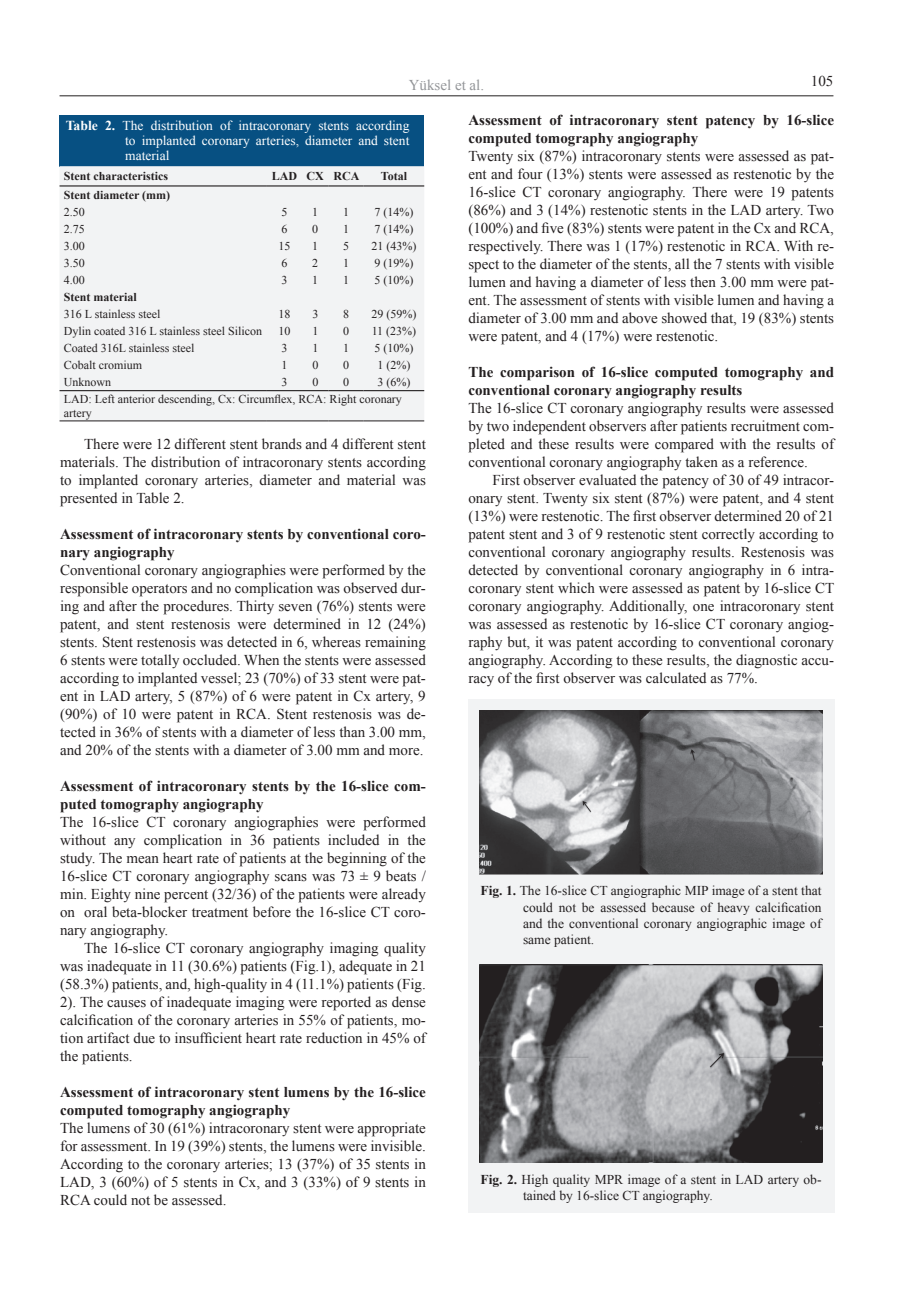
<style>
.page{position:relative;width:910px;height:1297px;background:#fff}
.page>*{position:absolute;margin:0;border:0;box-sizing:border-box;transform-origin:0 0}
.t1{font:15px/18px "Times New Roman";color:#231f20;text-align:justify}
.t2{font:700 15px/18px "Times New Roman";color:#231f20}
.t3{font:15px "Times New Roman";color:#939598}
.t4{font:13.5px/16.2px "Times New Roman";color:#231f20}
.t5{font:13.5px/14.9px "Times New Roman";color:#fff;text-align:justify}
.t6{font:12px/17.1px "Times New Roman";color:#231f20}
.t7{font:700 12px "Times New Roman";color:#231f20}
.s1{font-weight:700;font-size:13.65px}
.s2{font-weight:700}
</style>
<div class="page">
<hr style="left:60px;top:96px;width:773px;height:1px;background:#231f20">
<div style="left:60px;top:115px;width:364px;height:51px;background:#075082"></div>
<div style="left:60px;top:166px;width:364px;height:254px;background:#f2f3f4"></div>
<hr style="left:60px;top:185px;width:207px;height:2px;background:#231f20">
<hr style="left:267px;top:185px;width:35px;height:2px;background:#231f20">
<hr style="left:302px;top:185px;width:27px;height:2px;background:#231f20">
<hr style="left:329px;top:185px;width:35px;height:2px;background:#231f20">
<hr style="left:364px;top:185px;width:60px;height:2px;background:#231f20">
<hr style="left:60px;top:390px;width:207px;height:1px;background:#231f20">
<hr style="left:267px;top:390px;width:35px;height:1px;background:#231f20">
<svg style="left:302px;top:390px;width:27px;height:1px"></svg>
<hr style="left:329px;top:390px;width:35px;height:1px;background:#231f20">
<hr style="left:364px;top:390px;width:60px;height:1px;background:#231f20">
<hr style="left:60px;top:420px;width:207px;height:1px;background:#231f20">
<hr style="left:267px;top:420px;width:35px;height:1px;background:#231f20">
<svg style="left:302px;top:420px;width:27px;height:1px"></svg>
<hr style="left:329px;top:420px;width:35px;height:1px;background:#231f20">
<hr style="left:364px;top:420px;width:60px;height:1px;background:#231f20">
<div style="left:468px;top:955px;width:366px;height:258px;background:#f2f3f4"></div>
<div style="left:468px;top:699px;width:366px;height:258px;background:#f2f3f4"></div>
<img style="left:480px;top:964px;width:342px;height:198px">
<img style="left:480px;top:711px;width:342px;height:163px">
<p class="t3" style="left:409px;top:75px;width:77px">Yüksel et al.</p>
<p class="t1" style="left:811px;top:72px;width:24px">105</p>
<p class="t5" style="left:125px;top:118px;width:286px;text-indent:-60px"><span class="s1">Table 2.</span> The distribution of intracoronary stents according to implanted coronary arteries, diameter and stent material</p>
<p class="t7" style="left:64px;top:168px;width:106px">Stent characteristics</p>
<p class="t7" style="left:272px;top:168px;width:89px">LAD CX RCA</p>
<p class="t7" style="left:381px;top:168px;width:28px">Total</p>
<p class="t7" style="left:64px;top:186px;width:108px">Stent diameter (mm)</p>
<p class="t6" style="left:64px;top:203px;width:22px">2.50</p>
<p class="t6" style="left:281px;top:203px;width:7px">5</p>
<p class="t6" style="left:312px;top:203px;width:7px">1</p>
<p class="t6" style="left:343px;top:203px;width:7px">1</p>
<p class="t6" style="left:374px;top:203px;width:40px">7 (14%)</p>
<p class="t6" style="left:64px;top:220px;width:22px">2.75</p>
<p class="t6" style="left:281px;top:220px;width:7px">6</p>
<p class="t6" style="left:312px;top:220px;width:7px">0</p>
<p class="t6" style="left:343px;top:220px;width:7px">1</p>
<p class="t6" style="left:374px;top:220px;width:40px">7 (14%)</p>
<p class="t6" style="left:64px;top:237px;width:22px">3.00</p>
<p class="t6" style="left:278px;top:237px;width:13px">15</p>
<p class="t6" style="left:312px;top:237px;width:7px">1</p>
<p class="t6" style="left:343px;top:237px;width:7px">5</p>
<p class="t6" style="left:371px;top:237px;width:46px">21 (43%)</p>
<p class="t6" style="left:64px;top:254px;width:22px">3.50</p>
<p class="t6" style="left:281px;top:254px;width:7px">6</p>
<p class="t6" style="left:312px;top:254px;width:7px">2</p>
<p class="t6" style="left:343px;top:254px;width:7px">1</p>
<p class="t6" style="left:374px;top:254px;width:40px">9 (19%)</p>
<p class="t6" style="left:64px;top:271px;width:22px">4.00</p>
<p class="t6" style="left:281px;top:271px;width:7px">3</p>
<p class="t6" style="left:312px;top:271px;width:7px">1</p>
<p class="t6" style="left:343px;top:271px;width:7px">1</p>
<p class="t6" style="left:374px;top:271px;width:40px">5 (10%)</p>
<p class="t7" style="left:64px;top:289px;width:74px">Stent material</p>
<p class="t6" style="left:64px;top:305px;width:98px">316 L stainless steel</p>
<p class="t6" style="left:278px;top:305px;width:13px">18</p>
<p class="t6" style="left:312px;top:305px;width:7px">3</p>
<p class="t6" style="left:343px;top:305px;width:7px">8</p>
<p class="t6" style="left:371px;top:305px;width:46px">29 (59%)</p>
<p class="t6" style="left:64px;top:322px;width:200px">Dylin coated 316 L stainless steel Silicon</p>
<p class="t6" style="left:278px;top:322px;width:13px">10</p>
<p class="t6" style="left:312px;top:322px;width:7px">1</p>
<p class="t6" style="left:343px;top:322px;width:7px">0</p>
<p class="t6" style="left:372px;top:322px;width:46px">11 (23%)</p>
<p class="t6" style="left:64px;top:339px;width:132px">Coated 316L stainless steel</p>
<p class="t6" style="left:281px;top:339px;width:7px">3</p>
<p class="t6" style="left:312px;top:339px;width:7px">1</p>
<p class="t6" style="left:343px;top:339px;width:7px">1</p>
<p class="t6" style="left:374px;top:339px;width:40px">5 (10%)</p>
<p class="t6" style="left:64px;top:356px;width:80px">Cobalt cromium</p>
<p class="t6" style="left:282px;top:356px;width:7px">1</p>
<p class="t6" style="left:312px;top:356px;width:7px">0</p>
<p class="t6" style="left:343px;top:356px;width:7px">0</p>
<p class="t6" style="left:377px;top:356px;width:34px">1 (2%)</p>
<p class="t6" style="left:64px;top:373px;width:49px">Unknown</p>
<p class="t6" style="left:282px;top:373px;width:7px">3</p>
<p class="t6" style="left:312px;top:373px;width:7px">0</p>
<p class="t6" style="left:343px;top:373px;width:7px">0</p>
<p class="t6" style="left:64px;top:373px;width:348px;text-indent:313px">3 (6%)<br>LAD: Left anterior descending, Cx: Circumflex, RCA: Right coronary</p>
<p class="t6" style="left:64px;top:404px;width:29px">artery</p>
<p class="t1" style="left:60px;top:434px;width:367px;text-indent:24px">There were 12 different stent brands and 4 different stent materials. The distribution of intracoronary stents according to implanted coronary arteries, diameter and material was presented in Table 2.</p>
<p class="t2" style="left:60px;top:524px;width:367px">Assessment of intracoronary stents by conventional coro&shy;nary angiography</p>
<p class="t1" style="left:60px;top:560px;width:367px">Conventional coronary angiographies were performed by the responsible operators and no complication was observed dur&shy;ing and after the procedures. Thirty seven (76%) stents were patent, and stent restenosis were determined in 12 (24%) stents. Stent restenosis was detected in 6, whereas remaining 6 stents were totally occluded. When the stents were assessed according to implanted vessel; 23 (70%) of 33 stent were pat&shy;ent in LAD artery, 5 (87%) of 6 were patent in Cx artery, 9 (90%) of 10 were patent in RCA. Stent restenosis was de&shy;tected in 36% of stents with a diameter of less than 3.00 mm, and 20% of the stents with a diameter of 3.00 mm and more.</p>
<p class="t2" style="left:60px;top:776px;width:367px">Assessment of intracoronary stents by the 16-slice com&shy;puted tomography angiography</p>
<p class="t1" style="left:60px;top:812px;width:367px">The 16-slice CT coronary angiographies were performed without any complication in 36 patients included in the study. The mean heart rate of patients at the beginning of the 16-slice CT coronary angiography scans was 73 ± 9 beats / min. Eighty nine percent (32/36) of the patients were already on oral beta-blocker treatment before the 16-slice CT coro&shy;nary angiography.</p>
<p class="t1" style="left:60px;top:938px;width:367px;text-indent:24px">The 16-slice CT coronary angiography imaging quality was inadequate in 11 (30.6%) patients (Fig.1), adequate in 21 (58.3%) patients, and, high-quality in 4 (11.1%) patients (Fig.<br>2). The causes of inadequate imaging were reported as dense calcification of the coronary arteries in 55% of patients, mo&shy;tion artifact due to insufficient heart rate reduction in 45% of the patients.</p>
<p class="t2" style="left:60px;top:1082px;width:367px">Assessment of intracoronary stent lumens by the 16-slice computed tomography angiography</p>
<p class="t1" style="left:60px;top:1118px;width:367px">The lumens of 30 (61%) intracoronary stent were appropriate for assessment. In 19 (39%) stents, the lumens were invisible.<br>According to the coronary arteries; 13 (37%) of 35 stents in LAD, 3 (60%) of 5 stents in Cx, and 3 (33%) of 9 stents in RCA could not be assessed.</p>
<p class="t2" style="left:468px;top:111px;width:367px">Assessment of intracoronary stent patency by 16-slice computed tomography angiography</p>
<p class="t1" style="left:468px;top:147px;width:367px">Twenty six (87%) intracoronary stents were assessed as pat&shy;ent and four (13%) stents were assessed as restenotic by the 16-slice CT coronary angiography. There were 19 patents (86%) and 3 (14%) restenotic stents in the LAD artery. Two (100%) and five (83%) stents were patent in the Cx and RCA, respectively. There was 1 (17%) restenotic in RCA. With re&shy;spect to the diameter of the stents, all the 7 stents with visible lumen and having a diameter of less then 3.00 mm were pat&shy;ent. The assessment of stents with visible lumen and having a diameter of 3.00 mm and above showed that, 19 (83%) stents were patent, and 4 (17%) were restenotic.</p>
<p class="t2" style="left:468px;top:363px;width:367px">The comparison of 16-slice computed tomography and conventional coronary angiography results</p>
<p class="t1" style="left:468px;top:399px;width:367px">The 16-slice CT coronary angiography results were assessed by two independent observers after patients recruitment com&shy;pleted and these results were compared with the results of conventional coronary angiography taken as a reference.</p>
<p class="t1" style="left:468px;top:471px;width:367px;text-indent:24px">First observer evaluated the patency of 30 of 49 intracor&shy;onary stent. Twenty six stent (87%) were patent, and 4 stent (13%) were restenotic. The first observer determined 20 of 21 patent stent and 3 of 9 restenotic stent correctly according to conventional coronary angiography results. Restenosis was detected by conventional coronary angiography in 6 intra&shy;coronary stent which were assessed as patent by 16-slice CT coronary angiography. Additionally, one intracoronary stent was assessed as restenotic by 16-slice CT coronary angiog&shy;raphy but, it was patent according to conventional coronary angiography. According to these results, the diagnostic accu&shy;racy of the first observer was calculated as 77%.</p>
<p class="t4" style="left:523px;top:882px;width:300px;text-align:justify;text-indent:-43px"><span class="s2">Fig. 1.</span> The 16-slice CT angiographic MIP image of a stent that could not be assessed because of heavy calcification and the conventional coronary angiographic image of same patient.</p>
<p class="t4" style="left:523px;top:1171px;width:300px;text-indent:-43px"><span class="s2">Fig. 2.</span> High quality MPR image of a stent in LAD artery ob&shy;tained by 16-slice CT angiography.</p>
</div>
